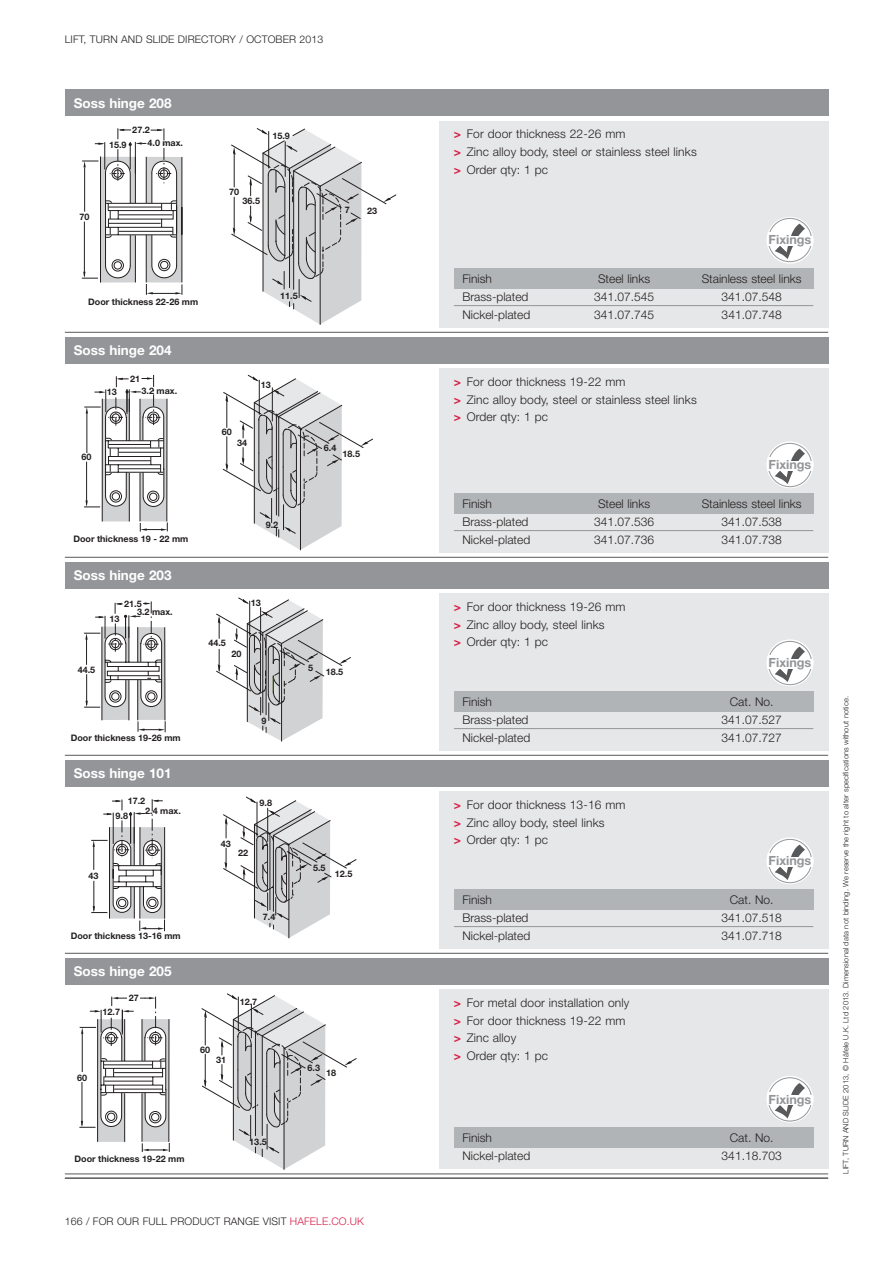
<style>
.page{position:relative;width:893px;height:1263px;background:#fff}
.page>*{position:absolute;margin:0;border:0;box-sizing:border-box;transform-origin:0 0}
.t1{font:700 13.5px "Helvetica Neue";color:#fff}
.t2{font:700 12.6px "Helvetica Neue";color:#939598}
.t3{font:300 12px/17.7px "Helvetica Neue";letter-spacing:.005em;color:#231f20}
.t4{font:300 10.5px "Helvetica Neue";letter-spacing:.01em;color:#231f20}
.t5{font:700 9px/12.6px "Helvetica Neue";color:#231f20}
.t6{font:300 7.5px "Helvetica Neue";letter-spacing:.01em;color:#231f20}
.s1{color:#d91e48}
.s2{font-weight:700;color:#d91e48}
</style>
<div class="page">
<hr style="left:65px;top:1174px;width:763px;height:1px;background:#58595b">
<hr style="left:65px;top:1177px;width:763px;height:2px;background:#58595b">
<svg style="left:82px;top:128px;width:101px;height:167px"></svg>
<svg style="left:231px;top:128px;width:165px;height:197px"></svg>
<svg style="left:84px;top:375px;width:84px;height:157px"></svg>
<svg style="left:223px;top:375px;width:150px;height:175px"></svg>
<svg style="left:216px;top:597px;width:135px;height:145px"></svg>
<svg style="left:84px;top:601px;width:82px;height:131px"></svg>
<svg style="left:223px;top:797px;width:133px;height:141px"></svg>
<svg style="left:91px;top:799px;width:75px;height:132px"></svg>
<svg style="left:79px;top:997px;width:91px;height:155px"></svg>
<div style="left:127px;top:993px;width:13px;height:9px;background:#fff"></div>
<div style="left:103px;top:1007px;width:17px;height:9px;background:#fff"></div>
<div style="left:76px;top:1073px;width:13px;height:9px;background:#fff"></div>
<svg style="left:201px;top:993px;width:155px;height:177px"></svg>
<div style="left:65px;top:89px;width:763px;height:27px;background:#939598"></div>
<div style="left:439px;top:121px;width:389px;height:207px;background:#e6e7e8"></div>
<div style="left:454px;top:268px;width:359px;height:21px;background:#b1b4b6"></div>
<hr style="left:454px;top:305px;width:359px;height:1px;background:#939598">
<hr style="left:65px;top:332px;width:763px;height:1px;background:#58595b">
<div style="left:65px;top:337px;width:763px;height:27px;background:#939598"></div>
<div style="left:439px;top:368px;width:389px;height:185px;background:#e6e7e8"></div>
<div style="left:454px;top:493px;width:359px;height:21px;background:#b1b4b6"></div>
<hr style="left:454px;top:530px;width:359px;height:1px;background:#939598">
<hr style="left:65px;top:557px;width:763px;height:1px;background:#58595b">
<div style="left:65px;top:562px;width:763px;height:27px;background:#939598"></div>
<div style="left:439px;top:593px;width:389px;height:158px;background:#e6e7e8"></div>
<div style="left:454px;top:691px;width:359px;height:21px;background:#b1b4b6"></div>
<hr style="left:454px;top:728px;width:359px;height:1px;background:#939598">
<hr style="left:65px;top:755px;width:763px;height:1px;background:#58595b">
<div style="left:65px;top:760px;width:763px;height:27px;background:#939598"></div>
<div style="left:439px;top:791px;width:389px;height:158px;background:#e6e7e8"></div>
<div style="left:454px;top:889px;width:359px;height:21px;background:#b1b4b6"></div>
<hr style="left:454px;top:926px;width:359px;height:1px;background:#939598">
<hr style="left:65px;top:953px;width:763px;height:1px;background:#58595b">
<div style="left:65px;top:958px;width:763px;height:27px;background:#939598"></div>
<div style="left:439px;top:989px;width:389px;height:180px;background:#e6e7e8"></div>
<div style="left:454px;top:1127px;width:359px;height:21px;background:#b1b4b6"></div>
<svg style="left:767px;top:837px;width:46px;height:47px"></svg>
<svg style="left:767px;top:639px;width:46px;height:47px"></svg>
<svg style="left:767px;top:441px;width:46px;height:47px"></svg>
<svg style="left:767px;top:217px;width:46px;height:47px"></svg>
<svg style="left:767px;top:1076px;width:46px;height:47px"></svg>
<p class="t4" style="left:65px;top:36px;width:260px">LIFT, TURN AND SLIDE DIRECTORY / OCTOBER 2013</p>
<p class="t1" style="left:74px;top:98px;width:99px">Soss hinge 208</p>
<p class="t5" style="left:147px;top:125px;width:37px;text-indent:-15px">27.2<br>4.0 max.</p>
<p class="t5" style="left:272px;top:130px;width:19px">15.9</p>
<p class="t5" style="left:109px;top:139px;width:19px">15.9</p>
<p class="t5" style="left:229px;top:186px;width:12px">70</p>
<p class="t5" style="left:80px;top:211px;width:12px">70</p>
<p class="t5" style="left:243px;top:195px;width:19px">36.5</p>
<p class="t5" style="left:345px;top:204px;width:7px">7</p>
<p class="t5" style="left:367px;top:205px;width:12px">23</p>
<p class="t5" style="left:88px;top:296px;width:111px">Door thickness 22-26 mm</p>
<p class="t1" style="left:74px;top:346px;width:99px">Soss hinge 204</p>
<p class="t5" style="left:107px;top:386px;width:12px">13</p>
<p class="t5" style="left:130px;top:373px;width:12px">21</p>
<p class="t5" style="left:142px;top:385px;width:37px">3.2 max.</p>
<p class="t5" style="left:81px;top:452px;width:12px">60</p>
<p class="t5" style="left:280px;top:290px;width:19px">11.5</p>
<p class="t5" style="left:261px;top:380px;width:12px">13</p>
<p class="t5" style="left:222px;top:427px;width:12px">60</p>
<p class="t5" style="left:237px;top:437px;width:12px">34</p>
<p class="t5" style="left:324px;top:442px;width:14px">6.4</p>
<p class="t5" style="left:343px;top:448px;width:19px">18.5</p>
<p class="t5" style="left:73px;top:533px;width:116px">Door thickness 19 - 22 mm</p>
<p class="t1" style="left:74px;top:571px;width:99px">Soss hinge 203</p>
<p class="t5" style="left:124px;top:598px;width:19px">21.5</p>
<p class="t5" style="left:110px;top:613px;width:12px">13</p>
<p class="t5" style="left:78px;top:664px;width:19px">44.5</p>
<p class="t5" style="left:137px;top:607px;width:37px">3.2 max.</p>
<p class="t5" style="left:266px;top:519px;width:14px">9.2</p>
<p class="t5" style="left:251px;top:597px;width:12px">13</p>
<p class="t5" style="left:208px;top:638px;width:19px">44.5</p>
<p class="t5" style="left:232px;top:648px;width:12px">20</p>
<p class="t5" style="left:71px;top:733px;width:111px">Door thickness 19-26 mm</p>
<p class="t1" style="left:74px;top:769px;width:99px">Soss hinge 101</p>
<p class="t5" style="left:128px;top:796px;width:19px">17.2</p>
<p class="t5" style="left:116px;top:810px;width:14px">9.8</p>
<p class="t5" style="left:145px;top:805px;width:37px">2.4 max.</p>
<p class="t5" style="left:88px;top:870px;width:12px">43</p>
<p class="t5" style="left:71px;top:931px;width:111px">Door thickness 13-16 mm</p>
<p class="t1" style="left:74px;top:967px;width:99px">Soss hinge 205</p>
<p class="t5" style="left:103px;top:1006px;width:19px">12.7</p>
<p class="t5" style="left:129px;top:992px;width:12px">27</p>
<p class="t5" style="left:77px;top:1072px;width:12px">60</p>
<p class="t5" style="left:262px;top:715px;width:7px">9</p>
<p class="t5" style="left:260px;top:797px;width:14px">9.8</p>
<p class="t5" style="left:221px;top:838px;width:12px">43</p>
<p class="t5" style="left:238px;top:847px;width:12px">22</p>
<p class="t5" style="left:263px;top:912px;width:14px">7.4</p>
<p class="t5" style="left:240px;top:996px;width:19px">12.7</p>
<p class="t5" style="left:200px;top:1044px;width:12px">60</p>
<p class="t5" style="left:216px;top:1054px;width:12px">31</p>
<p class="t5" style="left:75px;top:1154px;width:111px">Door thickness 19-22 mm</p>
<p class="t5" style="left:249px;top:1136px;width:19px">13.5</p>
<p class="t5" style="left:308px;top:662px;width:7px">5</p>
<p class="t5" style="left:326px;top:666px;width:19px">18.5</p>
<p class="t5" style="left:313px;top:863px;width:14px">5.5</p>
<p class="t5" style="left:335px;top:868px;width:19px">12.5</p>
<p class="t5" style="left:307px;top:1062px;width:14px">6.3</p>
<p class="t5" style="left:326px;top:1068px;width:12px">18</p>
<p class="t4" style="left:65px;top:1218px;width:301px">166 / FOR OUR FULL PRODUCT RANGE VISIT <span class="s1">HAFELE.CO.UK</span></p>
<p class="t3" style="left:454px;top:126px;width:244px"><span class="s2">&gt;</span> For door thickness 22-26 mm<br><span class="s2">&gt;</span> Zinc alloy body, steel or stainless steel links <span class="s2">&gt;</span> Order qty: 1 pc</p>
<p class="t2" style="left:768px;top:235px;width:44px">Fixings</p>
<p class="t3" style="left:462px;top:271px;width:31px">Finish</p>
<p class="t3" style="left:598px;top:271px;width:54px">Steel links</p>
<p class="t3" style="left:702px;top:271px;width:101px">Stainless steel links</p>
<p class="t3" style="left:462px;top:289px;width:67px">Brass-plated</p>
<p class="t3" style="left:594px;top:289px;width:62px">341.07.545</p>
<p class="t3" style="left:722px;top:289px;width:62px">341.07.548</p>
<p class="t3" style="left:462px;top:307px;width:69px">Nickel-plated</p>
<p class="t3" style="left:594px;top:307px;width:62px">341.07.745</p>
<p class="t3" style="left:722px;top:307px;width:62px">341.07.748</p>
<p class="t3" style="left:454px;top:374px;width:244px"><span class="s2">&gt;</span> For door thickness 19-22 mm<br><span class="s2">&gt;</span> Zinc alloy body, steel or stainless steel links <span class="s2">&gt;</span> Order qty: 1 pc</p>
<p class="t2" style="left:768px;top:460px;width:44px">Fixings</p>
<p class="t3" style="left:462px;top:496px;width:31px">Finish</p>
<p class="t3" style="left:598px;top:496px;width:54px">Steel links</p>
<p class="t3" style="left:702px;top:496px;width:101px">Stainless steel links</p>
<p class="t3" style="left:462px;top:514px;width:67px">Brass-plated</p>
<p class="t3" style="left:594px;top:514px;width:62px">341.07.536</p>
<p class="t3" style="left:722px;top:514px;width:62px">341.07.538</p>
<p class="t3" style="left:462px;top:532px;width:69px">Nickel-plated</p>
<p class="t3" style="left:594px;top:532px;width:62px">341.07.736</p>
<p class="t3" style="left:722px;top:532px;width:62px">341.07.738</p>
<p class="t3" style="left:454px;top:599px;width:173px"><span class="s2">&gt;</span> For door thickness 19-26 mm <span class="s2">&gt;</span> Zinc alloy body, steel links<br><span class="s2">&gt;</span> Order qty: 1 pc</p>
<p class="t2" style="left:768px;top:658px;width:44px">Fixings</p>
<p class="t3" style="left:462px;top:694px;width:31px">Finish</p>
<p class="t3" style="left:730px;top:694px;width:45px">Cat. No.</p>
<p class="t3" style="left:462px;top:712px;width:67px">Brass-plated</p>
<p class="t3" style="left:722px;top:712px;width:62px">341.07.527</p>
<p class="t3" style="left:462px;top:730px;width:69px">Nickel-plated</p>
<p class="t3" style="left:722px;top:730px;width:62px">341.07.727</p>
<p class="t3" style="left:454px;top:797px;width:173px"><span class="s2">&gt;</span> For door thickness 13-16 mm <span class="s2">&gt;</span> Zinc alloy body, steel links<br><span class="s2">&gt;</span> Order qty: 1 pc</p>
<p class="t2" style="left:768px;top:856px;width:44px">Fixings</p>
<p class="t3" style="left:462px;top:892px;width:31px">Finish</p>
<p class="t3" style="left:730px;top:892px;width:45px">Cat. No.</p>
<p class="t3" style="left:462px;top:910px;width:67px">Brass-plated</p>
<p class="t3" style="left:722px;top:910px;width:62px">341.07.518</p>
<p class="t3" style="left:462px;top:928px;width:69px">Nickel-plated</p>
<p class="t3" style="left:722px;top:928px;width:62px">341.07.718</p>
<p class="t3" style="left:454px;top:995px;width:177px"><span class="s2">&gt;</span> For metal door installation only <span class="s2">&gt;</span> For door thickness 19-22 mm <span class="s2">&gt;</span> Zinc alloy<br><span class="s2">&gt;</span> Order qty: 1 pc</p>
<p class="t2" style="left:768px;top:1095px;width:44px">Fixings</p>
<p class="t3" style="left:462px;top:1130px;width:31px">Finish</p>
<p class="t3" style="left:730px;top:1130px;width:45px">Cat. No.</p>
<p class="t3" style="left:462px;top:1148px;width:69px">Nickel-plated</p>
<p class="t3" style="left:722px;top:1148px;width:62px">341.18.703</p>
<p class="t6" style="left:843px;top:1174px;width:479px;rotate:-90deg">LIFT, TURN AND SLIDE 2013, © Häfele U.K. Ltd 2013. Dimensional data not binding. We reserve the right to alter specifications without notice.</p>
</div>
